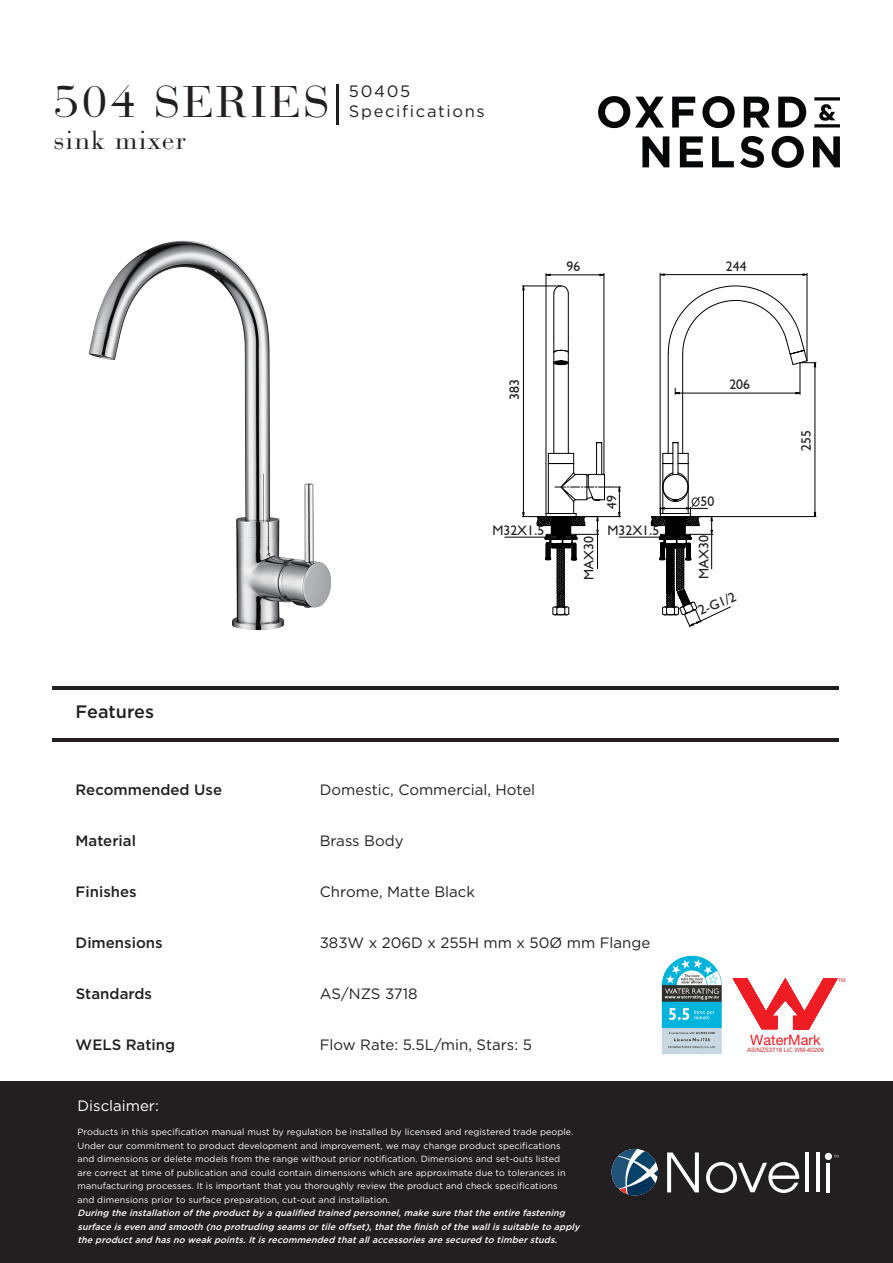
<style>
.page{position:relative;width:893px;height:1263px;background:#fff}
.page>*{position:absolute;margin:0;border:0;box-sizing:border-box;transform-origin:0 0}
.t1{font:46.5px "Bauer Bod D";letter-spacing:.07em;color:#231f20}
.t2{font:27px "Bauer Bod D";letter-spacing:.07em;color:#231f20}
.t3{font:500 18px "Gotham";color:#231f20}
.t4{font:16.5px "Gotham";letter-spacing:.1em;color:#231f20}
.t5{font:15px "Gotham";color:#231f20}
.t6{font:500 15px "Gotham";color:#231f20}
.t7{font:15px "Gotham";color:#fff}
.t8{font:14.4px "Helvetica Neue LT Std";color:#ee1d23}
.t9{font:13.65px "Humanist 521 BT";color:#231f20}
.t10{font:9px/13.5px "Gotham";letter-spacing:.01em;color:#fff}
.t11{font:italic 500 9px/13.5px "Gotham";color:#fff}
.t12{font:6.3px "Helvetica Neue LT Std";color:#ee1d23}
.t13{font:6px "Arial";color:#d1232a}
.t14{font:5.1px "Helvetica Neue LT Std";color:#ee1d23}
</style>
<div class="page">
<div style="left:0;top:1081px;width:893px;height:182px;background:#231f20"></div>
<img style="left:598px;top:97px;width:242px;height:70px">
<hr style="left:336px;top:84px;width:3px;height:41px;background:#231f20">
<hr style="left:52px;top:686px;width:787px;height:3px;background:#231f20">
<hr style="left:52px;top:738px;width:787px;height:4px;background:#231f20">
<svg style="left:733px;top:978px;width:104px;height:51px"></svg>
<hr style="left:826px;top:1163px;width:4px;height:29px;background:#fff">
<hr style="left:805px;top:1152px;width:4px;height:40px;background:#fff">
<svg style="left:706px;top:1162px;width:93px;height:31px"></svg>
<hr style="left:816px;top:1152px;width:3px;height:40px;background:#fff">
<svg style="left:667px;top:1152px;width:32px;height:40px"></svg>
<div style="left:825px;top:1153px;width:7px;height:7px;background:#fff;border-radius:50%"></div>
<svg style="left:611px;top:1149px;width:47px;height:46px"></svg>
<img style="left:661px;top:955px;width:60px;height:100px">
<img style="left:88px;top:240px;width:243px;height:391px">
<svg style="left:553px;top:285px;width:16px;height:9px"></svg>
<hr style="left:554px;top:293px;width:1px;height:45px;background:#000">
<hr style="left:568px;top:293px;width:1px;height:45px;background:#000">
<hr style="left:619px;top:537px;width:47px;height:1px;background:#000">
<hr style="left:505px;top:537px;width:46px;height:1px;background:#000">
<hr style="left:522px;top:286px;width:39px;height:1px;background:#000">
<hr style="left:523px;top:290px;width:1px;height:222px;background:#000">
<svg style="left:522px;top:285px;width:3px;height:6px"></svg>
<svg style="left:522px;top:338px;width:99px;height:278px"></svg>
<hr style="left:604px;top:274px;width:1px;height:201px;background:#000">
<hr style="left:546px;top:274px;width:1px;height:239px;background:#000">
<hr style="left:550px;top:275px;width:50px;height:1px;background:#000">
<svg style="left:599px;top:274px;width:6px;height:2px"></svg>
<hr style="left:807px;top:273px;width:1px;height:88px;background:#000">
<hr style="left:660px;top:273px;width:1px;height:240px;background:#000">
<hr style="left:664px;top:274px;width:139px;height:1px;background:#000">
<svg style="left:802px;top:273px;width:6px;height:3px"></svg>
<svg style="left:659px;top:273px;width:6px;height:3px"></svg>
<svg style="left:650px;top:285px;width:166px;height:343px"></svg>
<p class="t1" style="left:54px;top:75px;width:277px">504 SERIES</p>
<p class="t2" style="left:54px;top:125px;width:133px">sink mixer</p>
<p class="t4" style="left:349px;top:81px;width:63px">50405</p>
<p class="t4" style="left:349px;top:101px;width:137px">Specifications</p>
<p class="t9" style="left:566px;top:258px;width:15px">96</p>
<p class="t9" style="left:726px;top:258px;width:22px">244</p>
<p class="t9" style="left:506px;top:400px;width:22px;rotate:-90deg">383</p>
<p class="t9" style="left:729px;top:376px;width:22px">206</p>
<p class="t9" style="left:603px;top:509px;width:15px;rotate:-90deg">49</p>
<p class="t9" style="left:700px;top:492px;width:15px">50</p>
<p class="t9" style="left:492px;top:522px;width:53px">M32X1.5</p>
<p class="t9" style="left:607px;top:522px;width:53px">M32X1.5</p>
<p class="t9" style="left:580px;top:580px;width:45px;rotate:-90deg">MAX30</p>
<p class="t9" style="left:695px;top:579px;width:45px;rotate:-90deg">MAX30</p>
<p class="t9" style="left:696px;top:603px;width:41px;rotate:-23deg">2-G1/2</p>
<p class="t9" style="left:798px;top:451px;width:22px;rotate:-90deg">255</p>
<p class="t3" style="left:76px;top:700px;width:80px">Features</p>
<p class="t6" style="left:76px;top:780px;width:148px">Recommended Use</p>
<p class="t5" style="left:320px;top:780px;width:217px">Domestic, Commercial, Hotel</p>
<p class="t6" style="left:76px;top:831px;width:62px">Material</p>
<p class="t5" style="left:320px;top:831px;width:85px">Brass Body</p>
<p class="t6" style="left:76px;top:882px;width:63px">Finishes</p>
<p class="t5" style="left:320px;top:882px;width:157px">Chrome, Matte Black</p>
<p class="t6" style="left:76px;top:933px;width:89px">Dimensions</p>
<p class="t5" style="left:320px;top:933px;width:332px">383W x 206D x 255H mm x 50Ø mm Flange</p>
<p class="t6" style="left:76px;top:984px;width:78px">Standards</p>
<p class="t5" style="left:320px;top:984px;width:99px">AS/NZS 3718</p>
<p class="t6" style="left:76px;top:1035px;width:101px">WELS Rating</p>
<p class="t5" style="left:320px;top:1035px;width:214px">Flow Rate: 5.5L/min, Stars: 5</p>
<p class="t12" style="left:742px;top:1048px;width:89px">AS/NZS3718 Lic WMKA 26319</p>
<p class="t8" style="left:750px;top:1032px;width:72px">WaterMark</p>
<p class="t13" style="left:747px;top:1045px;width:78px">AS/NZS3718 LiC WM-40209</p>
<p class="t14" style="left:838px;top:977px;width:9px">TM</p>
<p class="t7" style="left:78px;top:1096px;width:83px">Disclaimer:</p>
<p class="t10" style="left:78px;top:1125px;width:497px">Products in this specification manual must by regulation be installed by licensed and registered trade people.<br>Under our commitment to product development and improvement, we may change product specifications and dimensions or delete models from the range without prior notification. Dimensions and set-outs listed are correct at time of publication and could contain dimensions which are approximate due to tolerances in manufacturing processes. It is important that you thoroughly review the product and check specifications and dimensions prior to surface preparation, cut-out and installation.</p>
<p class="t11" style="left:78px;top:1206px;width:507px">During theinstallation oftheproductbyaqualified trained personnel,makesurethattheentirefastening surfaceiseven and smooth (no protruding seamsortileoffset),thatthefinish ofthewallissuitableto apply theproductand hasno weakpoints.Itisrecommended thatallaccessoriesaresecured to timberstuds.</p>
</div>
